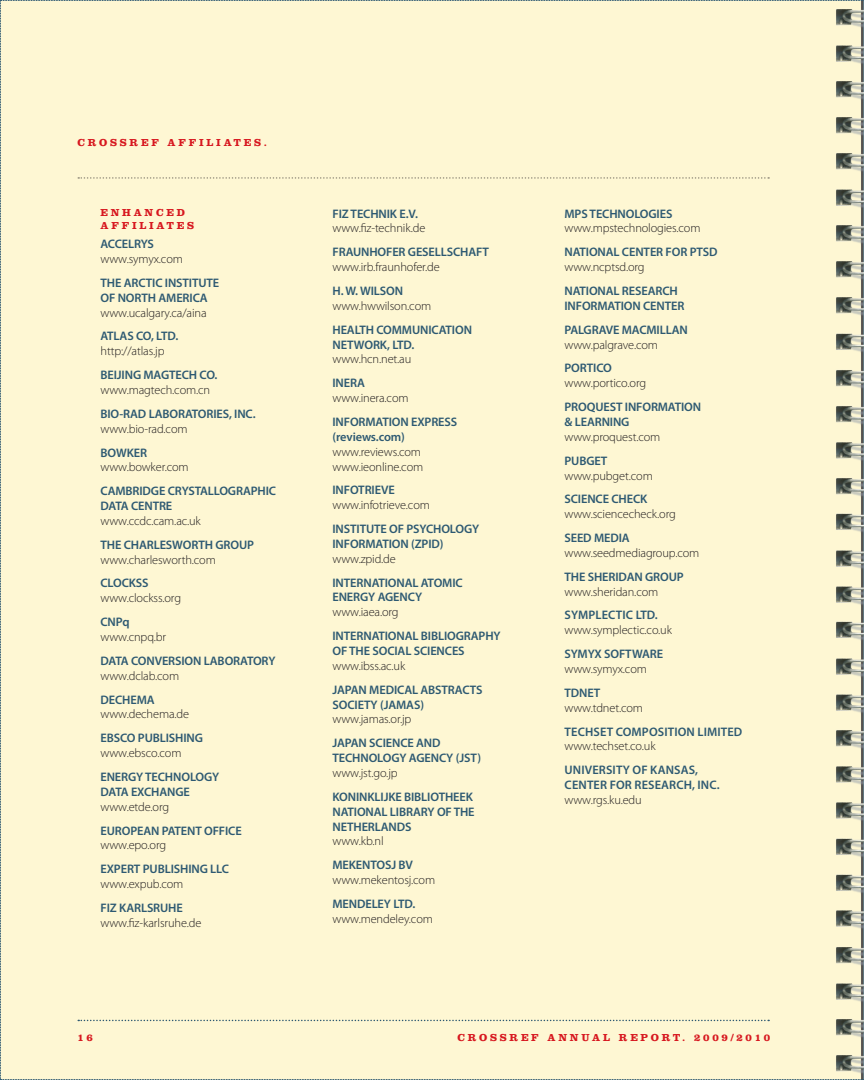
<style>
.page{position:relative;width:864px;height:1080px;background:#fef7d3}
.page>*{position:absolute;margin:0;border:0;box-sizing:border-box;transform-origin:0 0}
.boardmember{font:600 12.3px/14.9px "Myriad Pro";letter-spacing:-.01em;color:#2d5972}
.boardmember-2{font:300 12.3px/14.9px "Myriad Pro";letter-spacing:-.01em;color:#231f20}
.boardmember-3{font:600 12.3px/14.9px "Myriad Pro";letter-spacing:.01em;color:#2d5972}
.section{font:700 10.5px/12.6px "Clarendon";letter-spacing:.26em;color:#d7171f}
.s1{font-weight:600;color:#2d5972}
.s2{font-weight:300;color:#231f20}
</style>
<div class="page">
<p class="section" style="left:77px;top:136px;width:191px">CROSSREF AFFILIATES.</p>
<p class="section" style="left:100px;top:206px;width:95px">ENHANCED<br>AFFILIATES</p>
<p class="boardmember-2" style="left:100px;top:237px;width:84px"><span class="s1">ACCELRYS </span>www.symyx.com</p>
<p class="boardmember" style="left:100px;top:275px;width:120px">THE ARCTIC INSTITUTE<br>OF NORTH AMERICA <span class="s2">www.ucalgary.ca/aina</span></p>
<p class="boardmember-2" style="left:100px;top:329px;width:79px"><span class="s1">ATLAS CO, LTD. </span>http://atlas.jp</p>
<p class="boardmember-2" style="left:100px;top:368px;width:118px"><span class="s1">BEIJING MAGTECH CO. </span>www.magtech.com.cn</p>
<p class="boardmember" style="left:100px;top:406px;width:157px">BIO-RAD LABORATORIES, INC. <span class="s2">www.bio-rad.com</span></p>
<p class="boardmember-2" style="left:100px;top:445px;width:90px"><span class="s1">BOWKER </span>www.bowker.com</p>
<p class="boardmember" style="left:100px;top:484px;width:177px">CAMBRIDGE CRYSTALLOGRAPHIC<br>DATA CENTRE<br><span class="s2">www.ccdc.cam.ac.uk</span></p>
<p class="boardmember" style="left:100px;top:537px;width:155px">THE CHARLESWORTH GROUP <span class="s2">www.charlesworth.com</span></p>
<p class="boardmember-2" style="left:100px;top:576px;width:82px"><span class="s1">CLOCKSS </span>www.clockss.org</p>
<p class="boardmember-2" style="left:100px;top:615px;width:67px"><span class="s1">CNPq </span>www.cnpq.br</p>
<p class="boardmember" style="left:100px;top:654px;width:176px">DATA CONVERSION LABORATORY <span class="s2">www.dclab.com</span></p>
<p class="boardmember-2" style="left:100px;top:692px;width:90px"><span class="s1">DECHEMA </span>www.dechema.de</p>
<p class="boardmember" style="left:100px;top:731px;width:104px">EBSCO PUBLISHING <span class="s2">www.ebsco.com</span></p>
<p class="boardmember" style="left:100px;top:770px;width:120px">ENERGY TECHNOLOGY<br>DATA EXCHANGE <span class="s2">www.etde.org</span></p>
<p class="boardmember" style="left:100px;top:823px;width:143px">EUROPEAN PATENT OFFICE <span class="s2">www.epo.org</span></p>
<p class="boardmember" style="left:100px;top:862px;width:130px">EXPERT PUBLISHING LLC <span class="s2">www.expub.com</span></p>
<p class="boardmember-2" style="left:100px;top:901px;width:102px"><span class="s1">FIZ KARLSRUHE </span>www.fiz-karlsruhe.de</p>
<p class="boardmember-2" style="left:333px;top:206px;width:94px"><span class="s1">FIZ TECHNIK E.V. </span>www.fiz-technik.de</p>
<p class="boardmember" style="left:333px;top:245px;width:158px">FRAUNHOFER GESELLSCHAFT <span class="s2">www.irb.fraunhofer.de</span></p>
<p class="boardmember-2" style="left:333px;top:284px;width:100px"><span class="s1">H. W. WILSON </span>www.hwwilson.com</p>
<p class="boardmember" style="left:333px;top:322px;width:141px">HEALTH COMMUNICATION<br>NETWORK, LTD. <span class="s2">www.hcn.net.au</span></p>
<p class="boardmember-2" style="left:333px;top:376px;width:78px"><span class="s1">INERA </span>www.inera.com</p>
<p class="boardmember" style="left:333px;top:415px;width:126px">INFORMATION EXPRESS (reviews.com) <span class="s2">www.reviews.com www.ieonline.com</span></p>
<p class="boardmember-2" style="left:333px;top:483px;width:99px"><span class="s1">INFOTRIEVE </span>www.infotrieve.com</p>
<p class="boardmember" style="left:333px;top:522px;width:148px">INSTITUTE OF PSYCHOLOGY<br>INFORMATION (ZPID) <span class="s2">www.zpid.de</span></p>
<p class="boardmember" style="left:333px;top:575px;width:132px">INTERNATIONAL ATOMIC<br>ENERGY AGENCY <span class="s2">www.iaea.org</span></p>
<p class="boardmember" style="left:333px;top:629px;width:170px">INTERNATIONAL BIBLIOGRAPHY<br>OF THE SOCIAL SCIENCES <span class="s2">www.ibss.ac.uk</span></p>
<p class="boardmember" style="left:333px;top:682px;width:152px">JAPAN MEDICAL ABSTRACTS<br>SOCIETY (JAMAS) <span class="s2">www.jamas.or.jp</span></p>
<p class="boardmember" style="left:333px;top:736px;width:150px">JAPAN SCIENCE AND<br>TECHNOLOGY AGENCY (JST) <span class="s2">www.jst.go.jp</span></p>
<p class="boardmember" style="left:333px;top:789px;width:144px">KONINKLIJKE BIBLIOTHEEK<br>NATIONAL LIBRARY OF THE<br>NETHERLANDS<br><span class="s2">www.kb.nl</span></p>
<p class="boardmember-2" style="left:333px;top:858px;width:104px"><span class="s1">MEKENTOSJ BV </span>www.mekentosj.com</p>
<p class="boardmember-2" style="left:333px;top:897px;width:102px"><span class="s1">MENDELEY LTD. </span>www.mendeley.com</p>
<p class="boardmember-2" style="left:564px;top:206px;width:138px"><span class="s1">MPS TECHNOLOGIES </span>www.mpstechnologies.com</p>
<p class="boardmember" style="left:564px;top:245px;width:155px">NATIONAL CENTER FOR PTSD <span class="s2">www.ncptsd.org</span></p>
<p class="boardmember" style="left:564px;top:284px;width:121px">NATIONAL RESEARCH<br>INFORMATION CENTER</p>
<p class="boardmember" style="left:564px;top:322px;width:125px">PALGRAVE MACMILLAN <span class="s2">www.palgrave.com</span></p>
<p class="boardmember-2" style="left:564px;top:361px;width:83px"><span class="s1">PORTICO </span>www.portico.org</p>
<p class="boardmember" style="left:564px;top:400px;width:138px">PROQUEST INFORMATION &amp; LEARNING <span class="s2">www.proquest.com</span></p>
<p class="boardmember-2" style="left:564px;top:453px;width:90px"><span class="s1">PUBGET </span>www.pubget.com</p>
<p class="boardmember-2" style="left:564px;top:492px;width:113px"><span class="s1">SCIENCE CHECK </span>www.sciencecheck.org</p>
<p class="boardmember-2" style="left:564px;top:531px;width:136px"><span class="s1">SEED MEDIA </span>www.seedmediagroup.com</p>
<p class="boardmember" style="left:564px;top:569px;width:121px">THE SHERIDAN GROUP <span class="s2">www.sheridan.com</span></p>
<p class="boardmember-2" style="left:564px;top:608px;width:109px"><span class="s1">SYMPLECTIC LTD. </span>www.symplectic.co.uk</p>
<p class="boardmember" style="left:564px;top:647px;width:100px">SYMYX SOFTWARE <span class="s2">www.symyx.com</span></p>
<p class="boardmember-2" style="left:564px;top:686px;width:80px"><span class="s1">TDNET </span>www.tdnet.com</p>
<p class="boardmember-3" style="left:564px;top:724px;width:179px">TECHSET COMPOSITION LIMITED <span class="s2">www.techset.co.uk</span></p>
<p class="boardmember-3" style="left:564px;top:763px;width:157px">UNIVERSITY OF KANSAS,<br>CENTER FOR RESEARCH, INC. <span class="s2">www.rgs.ku.edu</span></p>
<p class="section" style="left:77px;top:1031px;width:17px">1 6</p>
<p class="section" style="left:457px;top:1031px;width:314px">CROSSREF ANNUAL REPORT. 2009/2010</p>
</div>
